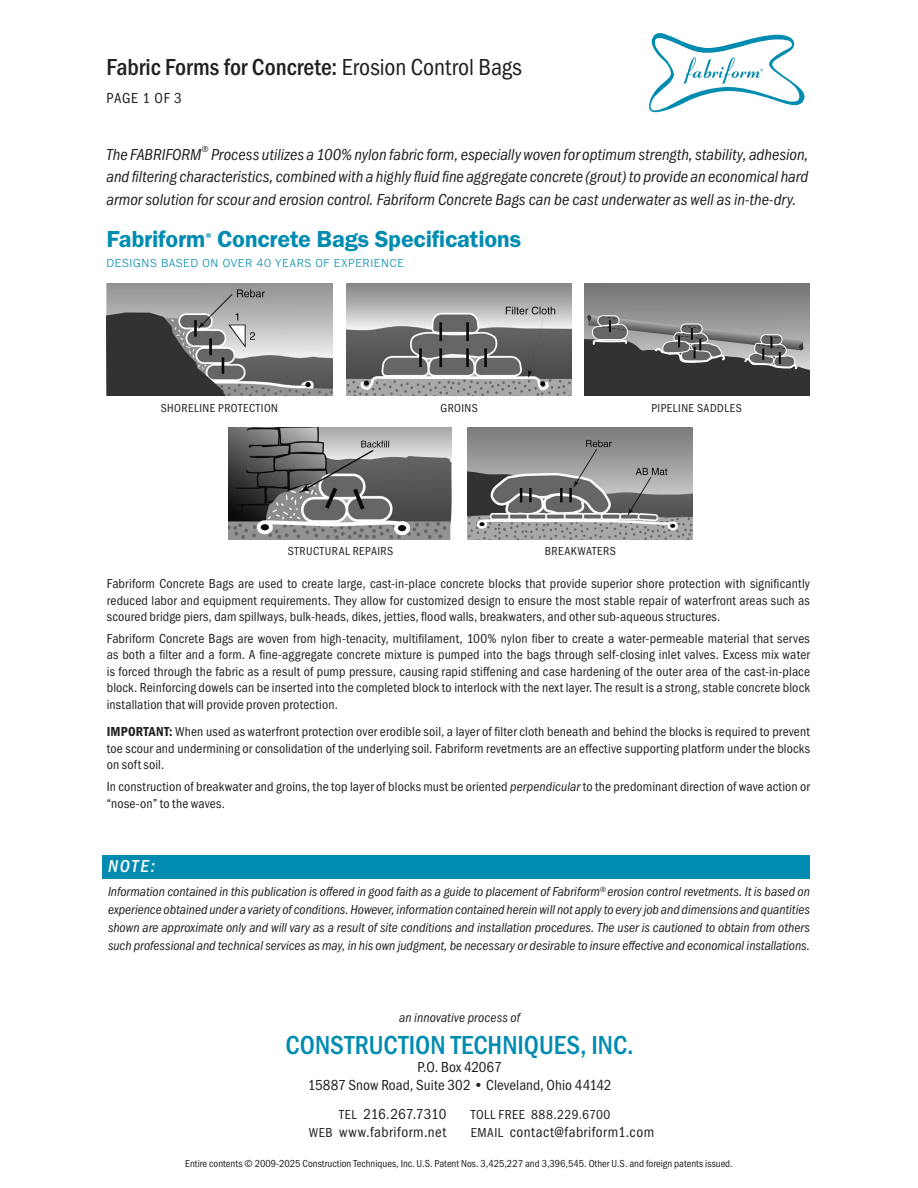
<style>
.page{position:relative;width:918px;height:1188px;background:#fff}
.page>*{position:absolute;margin:0;border:0;box-sizing:border-box;transform-origin:0 0}
.t1{font:500 27px "Franklin Gothic URW Cond";color:#008bb0}
.t2{font:500 24px "Franklin Gothic URW Cond";color:#231f20}
.t3{font:24px "Franklin Gothic URW Dem";letter-spacing:-.01em;color:#008bb0}
.t4{font:18px "Franklin Gothic URW Con Med Ita";color:#fff}
.t5{font:16.5px/22.5px "Franklin Gothic URW Con Boo Ita";color:#231f20;text-align:justify}
.t6{font:15px "Franklin Gothic URW Cond";letter-spacing:.01em;color:#231f20}
.t7{font:15px "Franklin Gothic URW Cond";letter-spacing:.035em;color:#231f20}
.t8{font:15px "Franklin Gothic URW Cond";letter-spacing:.04em;color:#231f20}
.t9{font:15px "Franklin Gothic URW Cond";letter-spacing:-.01em;color:#231f20}
.t10{font:13.5px/16.5px "Franklin Gothic URW Cond";letter-spacing:.01em;color:#231f20;text-align:justify}
.t11{font:13.5px/18px "Franklin Gothic URW Con Boo Ita";color:#231f20;text-align:justify}
.t12{font:13.5px "Franklin Gothic URW Cond";letter-spacing:.035em;color:#231f20}
.t13{font:12px "Franklin Gothic URW Cond";letter-spacing:.04em;color:#231f20}
.t14{font:300 12px "Franklin Gothic URW";letter-spacing:.06em;color:#008bb0}
.t15{font:10.5px "Franklin Gothic URW Cond";color:#231f20}
.t16{font:9px "Franklin Gothic URW Con Boo Ita";color:#231f20}
.t17{font:7.5px "Franklin Gothic URW Dem";color:#008bb0}
.s1{font-weight:400}
.s2{font-family:"Franklin Gothic URW Con Dem"}
.s3{font-family:"Franklin Gothic URW Con Boo Ita"}
.s4{font-size:13.5px}
</style>
<div class="page">
<svg style="left:649px;top:33px;width:156px;height:80px"></svg>
<div style="left:102px;top:855px;width:708px;height:23px;background:#008bb0"></div>
<img style="left:107px;top:284px;width:225px;height:111px">
<img style="left:347px;top:284px;width:225px;height:111px">
<img style="left:584px;top:284px;width:226px;height:111px">
<img style="left:228px;top:428px;width:224px;height:111px">
<img style="left:468px;top:428px;width:225px;height:112px">
<p class="t2" style="left:106px;top:49px;width:417px">Fabric Forms for Concrete: <span class="s1">Erosion Control Bags</span></p>
<p class="t6" style="left:106px;top:88px;width:77px">PAGE 1 OF 3</p>
<p class="t5" style="left:106px;top:143px;width:96px">The FABRIFORM</p>
<p class="t16" style="left:202px;top:144px;width:9px">®</p>
<p class="t5" style="left:106px;top:143px;width:704px;text-indent:105px">Process utilizes a 100% nylon fabric form, especially woven for optimum strength, stability, adhesion, and filtering characteristics, combined with a highly fluid fine aggregate concrete (grout) to provide an economical hard armor solution for scour and erosion control. Fabriform Concrete Bags can be cast underwater as well as in-the-dry.</p>
<p class="t3" style="left:106px;top:224px;width:101px">Fabriform</p>
<p class="t17" style="left:206px;top:231px;width:7px">®</p>
<p class="t3" style="left:217px;top:224px;width:305px">Concrete Bags Specifications</p>
<p class="t14" style="left:106px;top:255px;width:299px">DESIGNS BASED ON OVER 40 YEARS OF EXPERIENCE</p>
<p class="t13" style="left:161px;top:399px;width:119px">SHORELINE PROTECTION</p>
<p class="t13" style="left:440px;top:399px;width:39px">GROINS</p>
<p class="t13" style="left:651px;top:399px;width:92px">PIPELINE SADDLES</p>
<p class="t13" style="left:288px;top:543px;width:107px">STRUCTURAL REPAIRS</p>
<p class="t13" style="left:545px;top:543px;width:73px">BREAKWATERS</p>
<p class="t10" style="left:107px;top:574px;width:705px">Fabriform Concrete Bags are used to create large, cast-in-place concrete blocks that provide superior shore protection with significantly reduced labor and equipment requirements. They allow for customized design to ensure the most stable repair of waterfront areas such as scoured bridge piers, dam spillways, bulk-heads, dikes, jetties, flood walls, breakwaters, and other sub-aqueous structures.</p>
<p class="t10" style="left:107px;top:629px;width:705px">Fabriform Concrete Bags are woven from high-tenacity, multifilament, 100% nylon fiber to create a water-permeable material that serves as both a filter and a form. A fine-aggregate concrete mixture is pumped into the bags through self-closing inlet valves. Excess mix water is forced through the fabric as a result of pump pressure, causing rapid stiffening and case hardening of the outer area of the cast-in-place block. Reinforcing dowels can be inserted into the completed block to interlock with the next layer. The result is a strong, stable concrete block installation that will provide proven protection.</p>
<p class="t10" style="left:107px;top:723px;width:705px"><span class="s2">IMPORTANT:</span> When used as waterfront protection over erodible soil, a layer of filter cloth beneath and behind the blocks is required to prevent toe scour and undermining or consolidation of the underlying soil. Fabriform revetments are an effective supporting platform under the blocks on soft soil.</p>
<p class="t10" style="left:107px;top:777px;width:705px">In construction of breakwater and groins, the top layer of blocks must be oriented <span class="s3">perpendicular</span> to the predominant direction of wave action or “nose-on” to the waves.</p>
<p class="t4" style="left:108px;top:853px;width:49px">NOTE:</p>
<p class="t11" style="left:108px;top:883px;width:704px">Information contained in this publication is offered in good faith as a guide to placement of Fabriform<sup>®</sup> erosion control revetments. It is based on experience obtained under a variety of conditions. However, information contained herein will not apply to every job and dimensions and quantities shown are approximate only and will vary as a result of site conditions and installation procedures. The user is cautioned to obtain from others such professional and technical services as may, in his own judgment, be necessary or desirable to insure effective and economical installations.</p>
<p class="t11" style="left:399px;top:1009px;width:122px">an innovative process of</p>
<p class="t1" style="left:286px;top:1026px;width:350px">CONSTRUCTION TECHNIQUES, INC.</p>
<p class="t6" style="left:418px;top:1057px;width:86px">P.O. Box 42067</p>
<p class="t6" style="left:308px;top:1075px;width:305px">15887 Snow Road, Suite 302 • Cleveland, Ohio 44142</p>
<p class="t9" style="left:339px;top:1103px;width:109px"><span class="s4">TEL</span> 216.267.7310</p>
<p class="t12" style="left:471px;top:1105px;width:141px">TOLL FREE 888.229.6700</p>
<p class="t8" style="left:309px;top:1121px;width:139px"><span class="s4">WEB</span> www.fabriform.net</p>
<p class="t7" style="left:471px;top:1121px;width:185px"><span class="s4">EMAIL</span> contact@fabriform1.com</p>
<p class="t15" style="left:185px;top:1156px;width:549px">Entire contents © 2009-2025 Construction Techniques, Inc. U.S. Patent Nos. 3,425,227 and 3,396,545. Other U.S. and foreign patents issued.</p>
</div>
